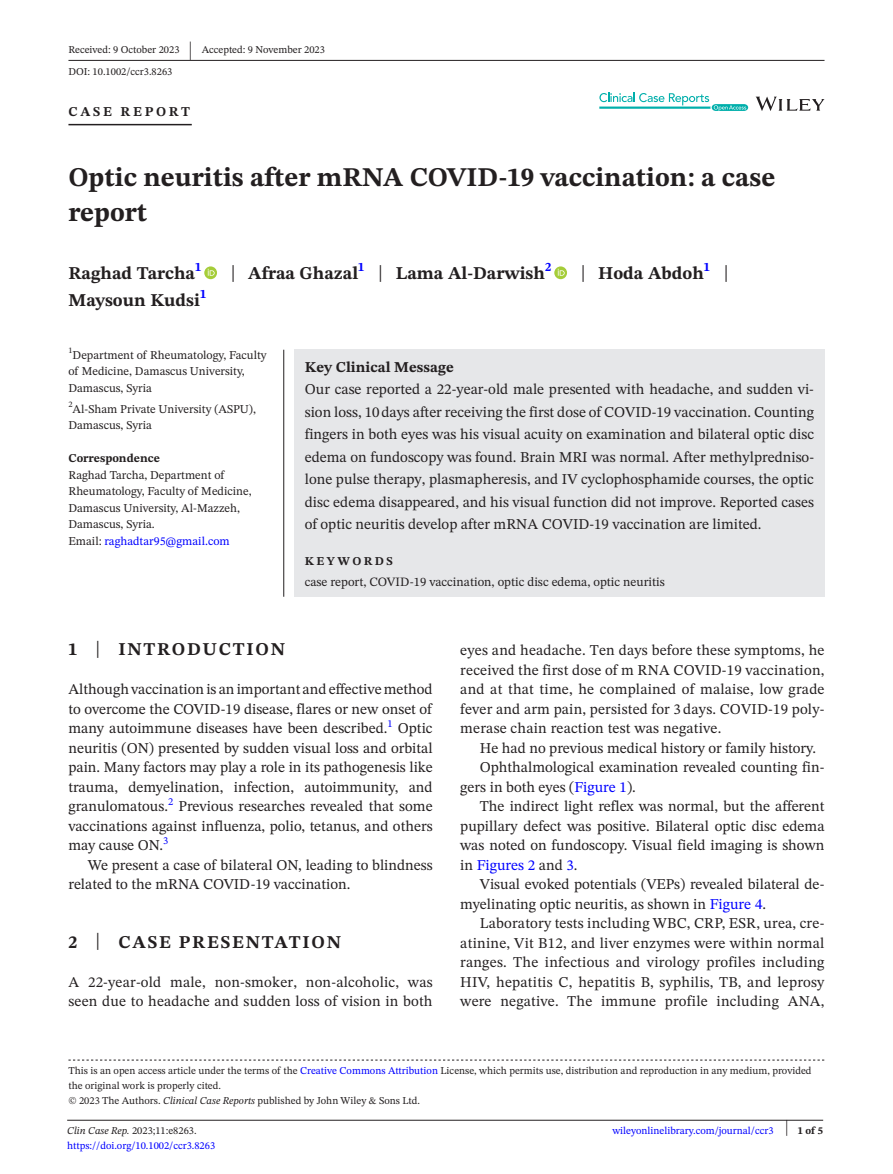
<style>
.page{position:relative;width:893px;height:1174px;background:#fff}
.page>*{position:absolute;margin:0;border:0;box-sizing:border-box;transform-origin:0 0}
.t1{font:700 27px/34.5px "STIX Two Text";color:#231f20}
.t2{font:25.65px "STIX Two Text";color:#231f20;scale:.49 1}
.t3{font:700 18px "STIX Two Text";color:#231f20}
.t4{font:700 18px "STIX Two Text";letter-spacing:.1em;color:#231f20}
.t5{font:15px/19.5px "STIX Two Text";color:#231f20;text-align:justify}
.t6{font:700 15px "STIX Two Text";color:#231f20}
.t7{font:15px "STIX Two Text";color:#00f}
.t8{font:700 13.5px "STIX Two Text";letter-spacing:.2em;color:#231f20}
.t9{font:12.75px "STIX Two Text";color:#231f20}
.t10{font:12px/16.5px "STIX Two Text";color:#231f20}
.t11{font:700 12px "STIX Two Text";color:#231f20}
.t12{font:700 12px "STIX Two Text";letter-spacing:.2em;color:#231f20}
.t13{font:10.5px/15px "STIX Two Text";color:#231f20}
.t14{font:10.5px "STIX Two Text";color:#00f}
.t15{font:700 10.5px "STIX Two Text";color:#231f20}
.s1{font-weight:400;font-size:23.4px}
.s2{color:#00f}
.s3{font-weight:400;font-size:23.7px}
.s4{color:#231f20}
.s5{font-style:italic}
.s6{font-weight:400;font-size:22.2px}
</style>
<div class="page">
<hr style="left:67px;top:1119px;width:756px;height:1px;background:#231f20">
<svg style="left:756px;top:97px;width:68px;height:14px"></svg>
<svg style="left:599px;top:93px;width:149px;height:18px"></svg>
<hr style="left:68px;top:60px;width:756px;height:1px;background:#231f20">
<hr style="left:68px;top:124px;width:124px;height:1px;background:#231f20">
<svg style="left:204px;top:266px;width:13px;height:13px"></svg>
<svg style="left:208px;top:269px;width:7px;height:7px"></svg>
<svg style="left:554px;top:266px;width:13px;height:13px"></svg>
<svg style="left:558px;top:269px;width:7px;height:7px"></svg>
<svg style="left:68px;top:1059px;width:756px;height:1px"></svg>
<div style="left:294px;top:350px;width:530px;height:247px;background:#e6e7e9"></div>
<hr style="left:283px;top:350px;width:1px;height:247px;background:#231f20">
<p class="t13" style="left:68px;top:42px;width:113px">Received: 9 October 2023</p>
<h2 class="t2" style="left:189px;top:32px;width:8px">|</h2>
<p class="t13" style="left:202px;top:42px;width:125px">Accepted: 9 November 2023</p>
<p class="t13" style="left:68px;top:64px;width:105px">DOI: 10.1002/ccr3.8263</p>
<p class="t8" style="left:68px;top:101px;width:123px">CASE REPORT</p>
<h1 class="t1" style="left:68px;top:161px;width:708px">Optic neuritis after mRNA COVID-19 vaccination: a case report</h1>
<p class="t3" style="left:68px;top:260px;width:134px">Raghad Tarcha<sup>1</sup></p>
<p class="t3" style="left:231px;top:260px;width:322px"><span class="s1">|</span> Afraa Ghazal<sup>1</sup> <span class="s1">|</span> Lama Al-Darwish<sup>2</sup></p>
<p class="t3" style="left:581px;top:260px;width:149px"><span class="s1">|</span> Hoda Abdoh<sup>1</sup> <span class="s1">|</span></p>
<p class="t3" style="left:68px;top:287px;width:139px">Maysoun Kudsi<sup>1</sup></p>
<p class="t10" style="left:68px;top:346px;width:200px"><sup>1</sup>Department of Rheumatology, Faculty of Medicine, Damascus University,<br>Damascus, Syria</p>
<p class="t10" style="left:68px;top:400px;width:189px"><sup>2</sup>Al-Sham Private University (ASPU),<br>Damascus, Syria</p>
<p class="t11" style="left:68px;top:450px;width:93px">Correspondence</p>
<p class="t10" style="left:68px;top:466px;width:185px">Raghad Tarcha, Department of<br>Rheumatology, Faculty of Medicine,<br>Damascus University, Al-Mazzeh,<br>Damascus, Syria.<br>Email: <span class="s2">raghadtar95@gmail.com</span></p>
<p class="t6" style="left:305px;top:356px;width:150px">Key Clinical Message</p>
<p class="t5" style="left:305px;top:378px;width:511px;line-height:22.5px">Our case reported a 22-year-old male presented with headache, and sudden vi&shy;sion loss, 10days after receiving the first dose of COVID-19 vaccination. Counting fingers in both eyes was his visual acuity on examination and bilateral optic disc edema on fundoscopy was found. Brain MRI was normal. After methylpredniso&shy;lone pulse therapy, plasmapheresis, and IV cyclophosphamide courses, the optic disc edema disappeared, and his visual function did not improve. Reported cases of optic neuritis develop after mRNA COVID-19 vaccination are limited.</p>
<p class="t12" style="left:305px;top:552px;width:90px">KEYWORDS</p>
<p class="t9" style="left:305px;top:573px;width:362px">case report, COVID-19 vaccination, optic disc edema, optic neuritis</p>
<p class="t4" style="left:68px;top:636px;width:218px">1 <span class="s3">|</span> INTRODUCTION</p>
<p class="t5" style="left:68px;top:679px;width:366px">Although vaccination is an important and effective method to overcome the COVID-19 disease, flares or new onset of many autoimmune diseases have been described.</p>
<p class="t14" style="left:387px;top:715px;width:7px">1</p>
<p class="t5" style="left:68px;top:718px;width:366px;text-indent:329px">Optic neuritis (ON) presented by sudden visual loss and orbital pain. Many factors may play a role in its pathogenesis like trauma, demyelination, infection, autoimmunity, and granulomatous.</p>
<p class="t14" style="left:168px;top:793px;width:7px">2</p>
<p class="t5" style="left:68px;top:796px;width:366px;text-indent:110px">Previous researches revealed that some vaccinations against influenza, polio, tetanus, and others may cause ON.</p>
<p class="t14" style="left:163px;top:832px;width:7px">3</p>
<p class="t5" style="left:68px;top:855px;width:366px;text-indent:20px">We present a case of bilateral ON, leading to blindness related to the mRNA COVID-19 vaccination.</p>
<p class="t4" style="left:68px;top:929px;width:274px">2 <span class="s3">|</span> CASE PRESENTATION</p>
<p class="t5" style="left:68px;top:972px;width:366px">A 22-year-old male, non-smoker, non-alcoholic, was seen due to headache and sudden loss of vision in both</p>
<p class="t5" style="left:460px;top:640px;width:366px">eyes and headache. Ten days before these symptoms, he received the first dose of m RNA COVID-19 vaccination, and at that time, he complained of malaise, low grade fever and arm pain, persisted for 3 days. COVID-19 poly&shy;merase chain reaction test was negative.</p>
<p class="t5" style="left:480px;top:738px;width:338px">He had no previous medical history or family history.</p>
<p class="t5" style="left:480px;top:757px;width:346px">Ophthalmological examination revealed counting fin-</p>
<p class="t5" style="left:460px;top:777px;width:177px">gers in both eyes (<span class="s2">Figure 1</span>).</p>
<p class="t5" style="left:480px;top:796px;width:346px">The indirect light reflex was normal, but the afferent</p>
<p class="t5" style="left:460px;top:816px;width:366px">pupillary defect was positive. Bilateral optic disc edema</p>
<p class="t5" style="left:460px;top:835px;width:366px">was noted on fundoscopy. Visual field imaging is shown</p>
<p class="t7" style="left:460px;top:854px;width:119px"><span class="s4">in</span> Figures 2 <span class="s4">and</span> 3<span class="s4">.</span></p>
<p class="t5" style="left:480px;top:874px;width:346px">Visual evoked potentials (VEPs) revealed bilateral de-</p>
<p class="t5" style="left:460px;top:894px;width:307px">myelinating optic neuritis, as shown in <span class="s2">Figure 4</span>.</p>
<p class="t5" style="left:480px;top:913px;width:346px">Laboratory tests including WBC, CRP, ESR, urea, cre-</p>
<p class="t5" style="left:460px;top:933px;width:366px">atinine, Vit B12, and liver enzymes were within normal</p>
<p class="t5" style="left:460px;top:952px;width:366px">ranges. The infectious and virology profiles including</p>
<p class="t5" style="left:460px;top:972px;width:366px">HIV, hepatitis C, hepatitis B, syphilis, TB, and leprosy</p>
<p class="t5" style="left:460px;top:991px;width:366px">were negative. The immune profile including ANA,</p>
<p class="t13" style="left:68px;top:1063px;width:745px">This is an open access article under the terms of the <span class="s2">Creative Commons Attribution</span> License, which permits use, distribution and reproduction in any medium, provided the original work is properly cited.<br>© 2023 The Authors. <span class="s5">Clinical Case Reports</span> published by John Wiley &amp; Sons Ltd.</p>
<p class="t13" style="left:67px;top:1123px;width:131px"><span class="s5">Clin Case Rep.</span> 2023;11:e8263.</p>
<p class="t15" style="left:785px;top:1123px;width:39px"><span class="s6">|</span> 1 of 5</p>
<p class="t14" style="left:67px;top:1138px;width:150px">https://doi.org/10.1002/ccr3.8263</p>
<p class="t14" style="left:612px;top:1123px;width:163px">wileyonlinelibrary.com/journal/ccr3</p>
</div>
